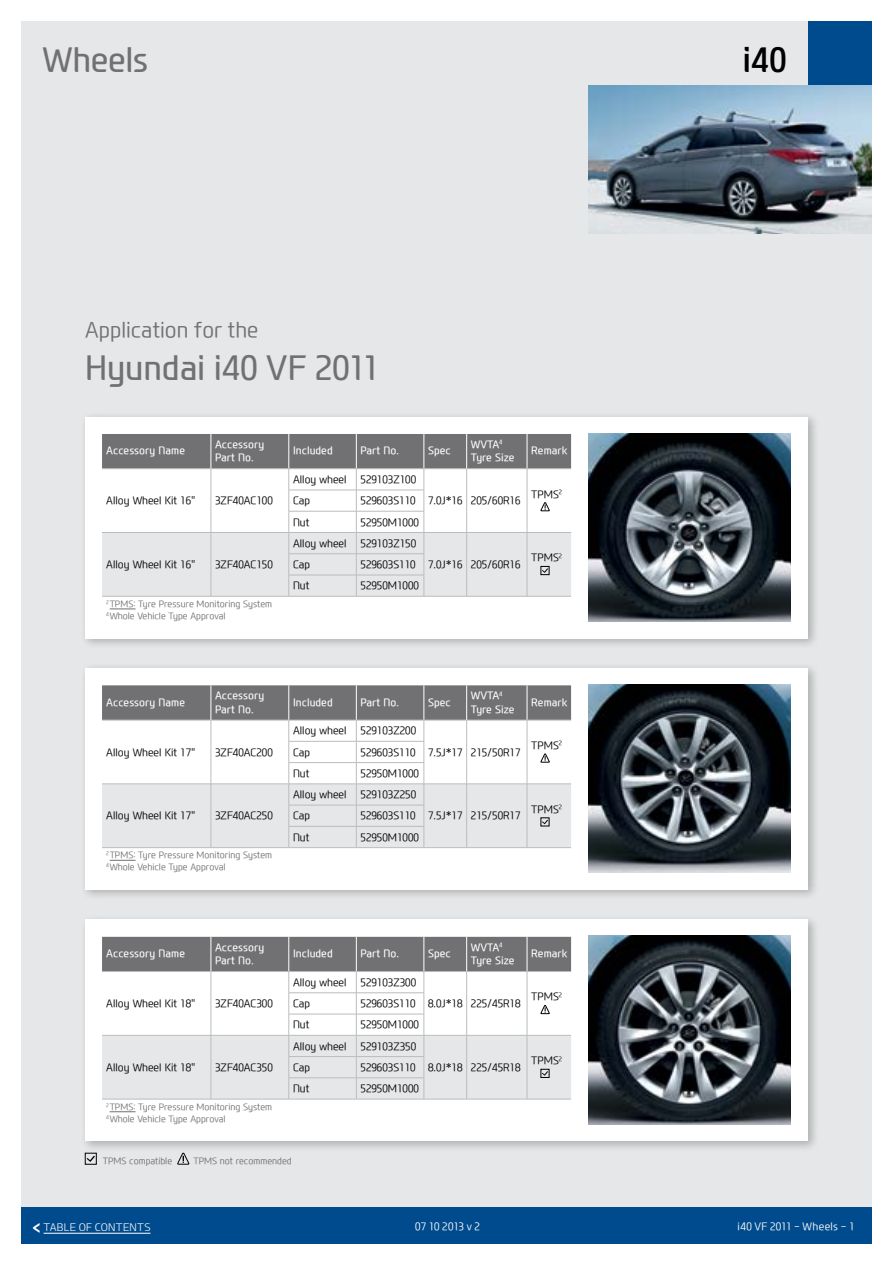
<style>
.page{position:relative;width:893px;height:1263px;background:#fff}
.page>*{position:absolute;margin:0;border:0;box-sizing:border-box;transform-origin:0 0}
.t1{font:500 33px "Modern H";letter-spacing:-.005em;color:#717073}
.t2{font:700 33px "Modern H";color:#000}
.t3{font:300 21px "Modern H";color:#717073}
.t4{font:300 10.5px "Modern H";color:#000}
.t5{font:500 10.5px/13.5px "Modern H";letter-spacing:.005em;color:#fff}
.t6{font:300 10.5px "Modern H";letter-spacing:.025em;color:#fff}
.t7{font:10.5px "KIAOTFL";letter-spacing:.025em;color:#fff}
.t8{font:300 9px/12px "Modern H";color:#717073}
.s1{font-family:"KIAOTFB";font-size:16.5px}
</style>
<div class="page">
<div style="left:21px;top:21px;width:851px;height:1187px;background:#e6e7e8"></div>
<div style="left:80px;top:412px;width:740px;height:237px;background:#000;opacity:.25"></div>
<div style="left:85px;top:417px;width:723px;height:221px;background:#fff"></div>
<div style="left:80px;top:663px;width:740px;height:237px;background:#000;opacity:.25"></div>
<div style="left:85px;top:668px;width:723px;height:221px;background:#fff"></div>
<div style="left:80px;top:915px;width:740px;height:237px;background:#000;opacity:.25"></div>
<div style="left:85px;top:920px;width:723px;height:221px;background:#fff"></div>
<div style="left:21px;top:1208px;width:851px;height:36px;background:#004b8d"></div>
<div style="left:808px;top:21px;width:64px;height:64px;background:#004b8d"></div>
<img style="left:588px;top:85px;width:284px;height:149px">
<img style="left:588px;top:433px;width:203px;height:188px">
<img style="left:588px;top:684px;width:203px;height:189px">
<img style="left:588px;top:936px;width:203px;height:188px">
<hr style="left:102px;top:596px;width:109px;height:1px;background:#babcbe">
<hr style="left:211px;top:596px;width:78px;height:1px;background:#babcbe">
<hr style="left:289px;top:596px;width:67px;height:1px;background:#babcbe">
<hr style="left:356px;top:596px;width:68px;height:1px;background:#babcbe">
<hr style="left:424px;top:596px;width:43px;height:1px;background:#babcbe">
<hr style="left:467px;top:596px;width:60px;height:1px;background:#babcbe">
<hr style="left:527px;top:596px;width:44px;height:1px;background:#babcbe">
<svg style="left:102px;top:434px;width:469px;height:162px"></svg>
<svg style="left:110px;top:609px;width:26px;height:1px"></svg>
<hr style="left:102px;top:1099px;width:109px;height:1px;background:#babcbe">
<hr style="left:211px;top:1099px;width:78px;height:1px;background:#babcbe">
<hr style="left:289px;top:1099px;width:67px;height:1px;background:#babcbe">
<hr style="left:356px;top:1099px;width:68px;height:1px;background:#babcbe">
<hr style="left:424px;top:1099px;width:43px;height:1px;background:#babcbe">
<hr style="left:467px;top:1099px;width:60px;height:1px;background:#babcbe">
<hr style="left:527px;top:1099px;width:44px;height:1px;background:#babcbe">
<svg style="left:102px;top:937px;width:469px;height:162px"></svg>
<svg style="left:110px;top:1111px;width:26px;height:1px"></svg>
<svg style="left:102px;top:685px;width:469px;height:163px"></svg>
<svg style="left:110px;top:860px;width:26px;height:1px"></svg>
<svg style="left:177px;top:1153px;width:12px;height:12px"></svg>
<div style="left:85px;top:1153px;width:12px;height:11px;border:1px solid #000"></div>
<svg style="left:87px;top:1156px;width:8px;height:6px"></svg>
<hr style="left:44px;top:1233px;width:107px;height:1px;background:#fff">
<h1 class="t1" style="left:43px;top:37px;width:107px">Wheels</h1>
<h1 class="t2" style="left:742px;top:37px;width:46px">i40</h1>
<h2 class="t3" style="left:85px;top:315px;width:175px">Application for the</h2>
<h1 class="t1" style="left:85px;top:345px;width:296px">Hyundai i40 VF 2011</h1>
<p class="t5" style="left:106px;top:444px;width:80px">Accessory Name</p>
<p class="t5" style="left:215px;top:437px;width:51px">Accessory<br>Part No.</p>
<p class="t5" style="left:293px;top:444px;width:41px">Included</p>
<p class="t5" style="left:361px;top:444px;width:40px">Part No.</p>
<p class="t5" style="left:428px;top:444px;width:24px">Spec</p>
<p class="t5" style="left:471px;top:437px;width:45px">WVTA<sup>4<br></sup>Tyre Size</p>
<p class="t5" style="left:531px;top:444px;width:38px">Remark</p>
<p class="t4" style="left:106px;top:493px;width:91px">Alloy Wheel Kit 16"</p>
<p class="t4" style="left:215px;top:493px;width:59px">3ZF40AC100</p>
<p class="t4" style="left:293px;top:472px;width:55px">Alloy wheel</p>
<p class="t4" style="left:361px;top:472px;width:57px">529103Z100</p>
<p class="t4" style="left:531px;top:487px;width:32px">TPMS<sup>2</sup></p>
<p class="t4" style="left:428px;top:493px;width:94px">7.0J*16 205/60R16</p>
<p class="t4" style="left:293px;top:493px;width:19px">Cap</p>
<p class="t4" style="left:361px;top:493px;width:57px">529603S110</p>
<p class="t4" style="left:293px;top:515px;width:18px">Nut</p>
<p class="t4" style="left:361px;top:515px;width:60px">52950M1000</p>
<p class="t4" style="left:106px;top:557px;width:91px">Alloy Wheel Kit 16"</p>
<p class="t4" style="left:215px;top:557px;width:59px">3ZF40AC150</p>
<p class="t8" style="left:106px;top:597px;width:167px"><sup>2</sup>TPMS: Tyre Pressure Monitoring System<br><sup>4</sup>Whole Vehicle Type Approval</p>
<p class="t4" style="left:293px;top:536px;width:55px">Alloy wheel</p>
<p class="t4" style="left:361px;top:536px;width:57px">529103Z150</p>
<p class="t4" style="left:293px;top:557px;width:19px">Cap</p>
<p class="t4" style="left:361px;top:557px;width:57px">529603S110</p>
<p class="t4" style="left:293px;top:578px;width:18px">Nut</p>
<p class="t4" style="left:361px;top:578px;width:60px">52950M1000</p>
<p class="t4" style="left:428px;top:557px;width:94px">7.0J*16 205/60R16</p>
<p class="t4" style="left:531px;top:550px;width:32px">TPMS<sup>2</sup></p>
<p class="t5" style="left:106px;top:695px;width:80px">Accessory Name</p>
<p class="t5" style="left:215px;top:688px;width:51px">Accessory<br>Part No.</p>
<p class="t5" style="left:293px;top:695px;width:41px">Included</p>
<p class="t5" style="left:361px;top:695px;width:40px">Part No.</p>
<p class="t5" style="left:428px;top:695px;width:24px">Spec</p>
<p class="t5" style="left:471px;top:688px;width:45px">WVTA<sup>4<br></sup>Tyre Size</p>
<p class="t5" style="left:531px;top:695px;width:38px">Remark</p>
<p class="t4" style="left:106px;top:745px;width:91px">Alloy Wheel Kit 17"</p>
<p class="t4" style="left:215px;top:745px;width:59px">3ZF40AC200</p>
<p class="t4" style="left:293px;top:724px;width:55px">Alloy wheel</p>
<p class="t4" style="left:361px;top:724px;width:57px">529103Z200</p>
<p class="t4" style="left:531px;top:738px;width:32px">TPMS<sup>2</sup></p>
<p class="t4" style="left:428px;top:745px;width:94px">7.5J*17 215/50R17</p>
<p class="t4" style="left:293px;top:745px;width:19px">Cap</p>
<p class="t4" style="left:361px;top:745px;width:57px">529603S110</p>
<p class="t4" style="left:293px;top:766px;width:18px">Nut</p>
<p class="t4" style="left:361px;top:766px;width:60px">52950M1000</p>
<p class="t4" style="left:106px;top:809px;width:91px">Alloy Wheel Kit 17"</p>
<p class="t4" style="left:215px;top:809px;width:59px">3ZF40AC250</p>
<p class="t8" style="left:106px;top:849px;width:167px"><sup>2</sup>TPMS: Tyre Pressure Monitoring System<br><sup>4</sup>Whole Vehicle Type Approval</p>
<p class="t4" style="left:293px;top:787px;width:55px">Alloy wheel</p>
<p class="t4" style="left:361px;top:787px;width:57px">529103Z250</p>
<p class="t4" style="left:293px;top:809px;width:19px">Cap</p>
<p class="t4" style="left:361px;top:809px;width:57px">529603S110</p>
<p class="t4" style="left:293px;top:830px;width:18px">Nut</p>
<p class="t4" style="left:361px;top:830px;width:60px">52950M1000</p>
<p class="t4" style="left:428px;top:809px;width:94px">7.5J*17 215/50R17</p>
<p class="t4" style="left:531px;top:802px;width:32px">TPMS<sup>2</sup></p>
<p class="t5" style="left:106px;top:947px;width:80px">Accessory Name</p>
<p class="t5" style="left:215px;top:940px;width:51px">Accessory<br>Part No.</p>
<p class="t5" style="left:293px;top:947px;width:41px">Included</p>
<p class="t5" style="left:361px;top:947px;width:40px">Part No.</p>
<p class="t5" style="left:428px;top:947px;width:24px">Spec</p>
<p class="t5" style="left:471px;top:940px;width:45px">WVTA<sup>4<br></sup>Tyre Size</p>
<p class="t5" style="left:531px;top:947px;width:38px">Remark</p>
<p class="t4" style="left:106px;top:996px;width:91px">Alloy Wheel Kit 18"</p>
<p class="t4" style="left:215px;top:996px;width:59px">3ZF40AC300</p>
<p class="t4" style="left:293px;top:975px;width:55px">Alloy wheel</p>
<p class="t4" style="left:361px;top:975px;width:57px">529103Z300</p>
<p class="t4" style="left:531px;top:989px;width:32px">TPMS<sup>2</sup></p>
<p class="t4" style="left:428px;top:996px;width:94px">8.0J*18 225/45R18</p>
<p class="t4" style="left:293px;top:996px;width:19px">Cap</p>
<p class="t4" style="left:361px;top:996px;width:57px">529603S110</p>
<p class="t4" style="left:293px;top:1017px;width:18px">Nut</p>
<p class="t4" style="left:361px;top:1017px;width:60px">52950M1000</p>
<p class="t4" style="left:106px;top:1060px;width:91px">Alloy Wheel Kit 18"</p>
<p class="t4" style="left:215px;top:1060px;width:59px">3ZF40AC350</p>
<p class="t8" style="left:106px;top:1100px;width:167px"><sup>2</sup>TPMS: Tyre Pressure Monitoring System<br><sup>4</sup>Whole Vehicle Type Approval</p>
<p class="t4" style="left:293px;top:1039px;width:55px">Alloy wheel</p>
<p class="t4" style="left:361px;top:1039px;width:57px">529103Z350</p>
<p class="t4" style="left:293px;top:1060px;width:19px">Cap</p>
<p class="t4" style="left:361px;top:1060px;width:57px">529603S110</p>
<p class="t4" style="left:293px;top:1081px;width:18px">Nut</p>
<p class="t4" style="left:361px;top:1081px;width:60px">52950M1000</p>
<p class="t4" style="left:428px;top:1060px;width:94px">8.0J*18 225/45R18</p>
<p class="t4" style="left:531px;top:1053px;width:32px">TPMS<sup>2</sup></p>
<p class="t8" style="left:103px;top:1154px;width:71px">TPMS compatible</p>
<p class="t8" style="left:193px;top:1154px;width:100px">TPMS not recommended</p>
<p class="t7" style="left:32px;top:1221px;width:120px"><span class="s1">&lt;</span> TABLE OF CONTENTS</p>
<p class="t6" style="left:415px;top:1219px;width:66px">07 10 2013 v 2</p>
<p class="t6" style="left:738px;top:1219px;width:118px">i40 VF 2011 - Wheels - 1</p>
</div>
